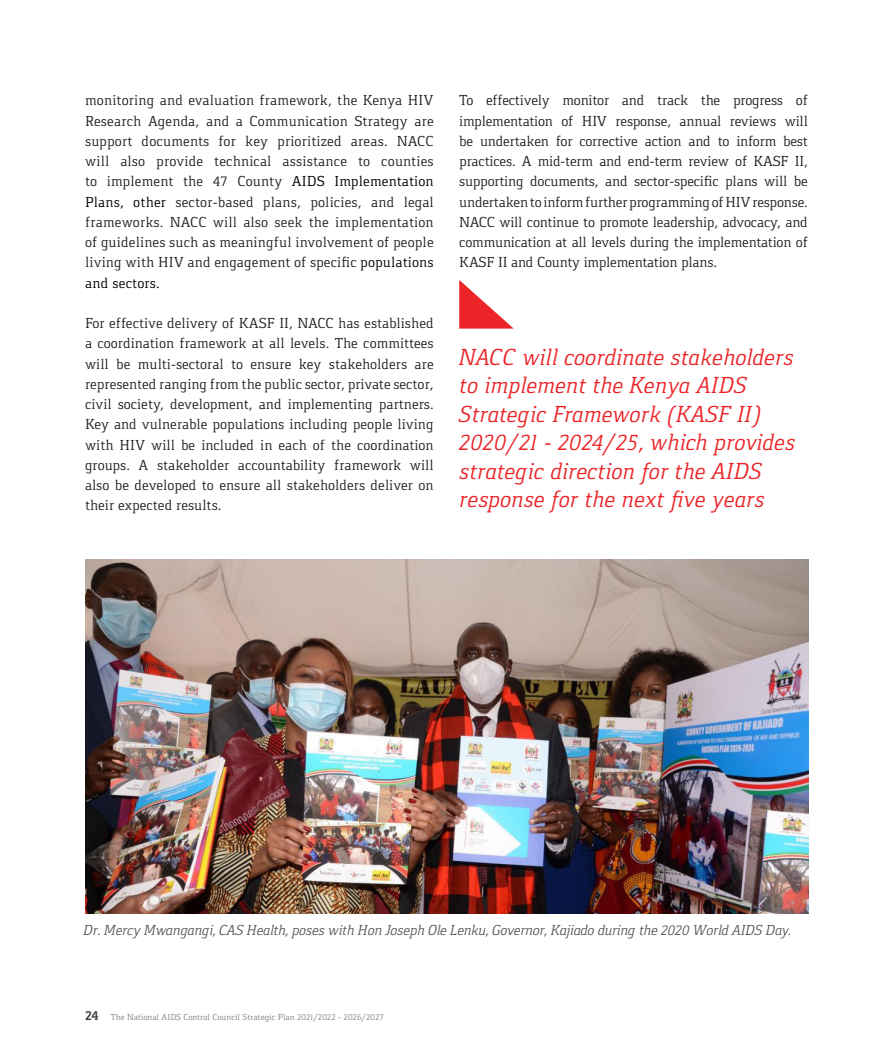
<style>
.page{position:relative;width:893px;height:1063px;background:#fff}
.page>*{position:absolute;margin:0;border:0;box-sizing:border-box;transform-origin:0 0}
.t1{font:italic 24px/28.5px "Gaspar";color:#ec2327}
.Bodytext{font:15px/20.2px "Gaspar";color:#231f20;text-align:justify}
.Graphic_text{font:italic 15px "Gaspar";letter-spacing:-.02em;color:#57585a}
.t2{font:700 13.5px "Gaspar";color:#3e3e3f}
.t3{font:9px "Gaspar";color:#808285}
.s1{color:#000}
</style>
<div class="page">
<img style="left:85px;top:559px;width:723px;height:354px">
<svg style="left:459px;top:280px;width:55px;height:49px"></svg>
<p class="Bodytext" style="left:85px;top:90px;width:350px">monitoring and evaluation framework, the Kenya HIV Research Agenda, and a Communication Strategy are support documents for key prioritized areas. NACC will also provide technical assistance to counties to implement the 47 County <span class="s1">AIDS Implementation Plans, other</span> sector-based plans, policies, and legal frameworks. NACC will also seek the implementation of guidelines such as meaningful involvement of people living with HIV and engagement of specific <span class="s1">populations and sectors.</span></p>
<p class="Bodytext" style="left:85px;top:313px;width:350px">For effective delivery of KASF II, NACC has established a coordination framework at all levels. The committees will be multi-sectoral to ensure key stakeholders are represented ranging from the public sector, private sector, civil society, development, and implementing partners.<br>Key and vulnerable populations including people living with HIV will be included in each of the coordination groups. A stakeholder accountability framework will also be developed to ensure all stakeholders deliver on their expected results.</p>
<p class="Bodytext" style="left:459px;top:90px;width:350px">To effectively monitor and track the progress of implementation of HIV response, annual reviews will be undertaken for corrective action and to inform best practices. A mid-term and end-term review of KASF II, supporting documents, and sector-specific plans will be undertaken to inform further programming of HIV response.<br>NACC will continue to promote leadership, advocacy, and communication at all levels during the implementation of KASF II and County implementation plans.</p>
<p class="t1" style="left:459px;top:343px;width:337px">NACC will coordinate stakeholders to implement the Kenya AIDS<br>Strategic Framework (KASF II)<br>2020/21 – 2024/25, which provides strategic direction for the AIDS response for the next five years</p>
<p class="Graphic_text" style="left:84px;top:922px;width:709px">Dr. Mercy Mwangangi, CAS Health, poses with Hon Joseph Ole Lenku, Governor, Kajiado during the 2020 World AIDS Day.</p>
<p class="t2" style="left:85px;top:1008px;width:15px">24</p>
<p class="t3" style="left:111px;top:1012px;width:275px">The National AIDS Control Council Strategic Plan 2021/2022 – 2026/2027</p>
</div>
